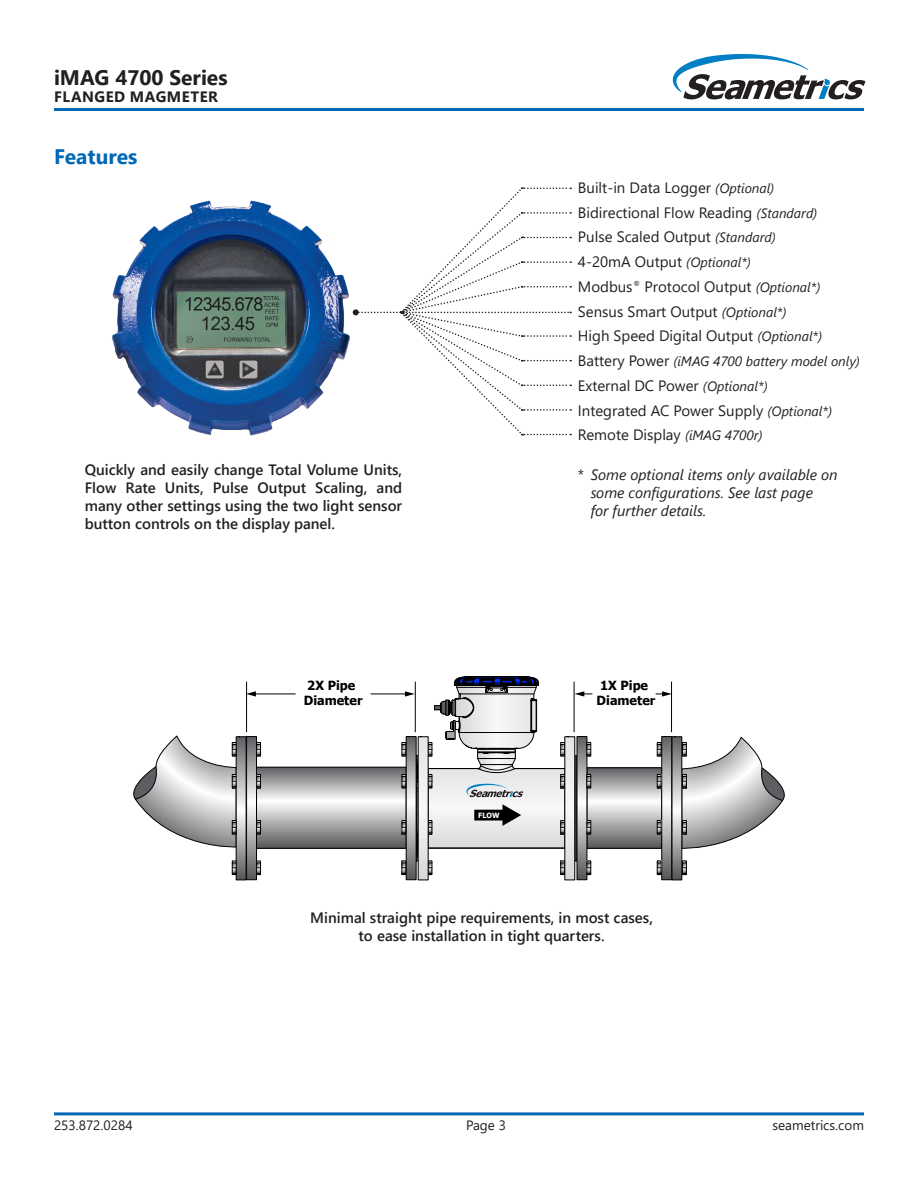
<style>
.page{position:relative;width:918px;height:1188px;background:#fff}
.page>*{position:absolute;margin:0;border:0;box-sizing:border-box;transform-origin:0 0}
.t1{font:700 21px "Segoe UI";color:#231f20}
.Heading_1{font:700 21px "Segoe UI";color:#0068b4}
.Feature_Callouts{font:15px "Segoe UI";color:#231f20}
.Main_Text{font:600 15px/18px "Segoe UI";color:#231f20;text-align:justify}
.t2{font:italic 15px "Segoe UI";color:#231f20}
.t3{font:700 15px "Segoe UI";letter-spacing:.035em;color:#231f20}
.Feature_Callouts-2{font:italic 13.5px "Segoe UI";color:#231f20}
.t4{font:13.5px "Segoe UI";color:#231f20}
.t5{font:700 12.6px/15.1px "Tahoma";color:#000}
.t6{font:700 7.2px "Tahoma";color:#fff}
.s1{font-style:italic;font-size:13.5px}
.s2{font-style:normal;font-size:15px}
</style>
<div class="page">
<hr style="left:54px;top:1112px;width:810px;height:3px;background:#0068b4">
<hr style="left:54px;top:108px;width:810px;height:3px;background:#0068b4">
<svg style="left:673px;top:54px;width:192px;height:45px"></svg>
<img style="left:112px;top:200px;width:241px;height:236px">
<svg style="left:133px;top:676px;width:652px;height:205px"></svg>
<svg style="left:353px;top:187px;width:218px;height:249px"></svg>
<h1 class="t1" style="left:54px;top:58px;width:175px">iMAG 4700 Series</h1>
<p class="t3" style="left:54px;top:82px;width:165px">FLANGED MAGMETER</p>
<p class="Heading_1" style="left:54px;top:137px;width:85px">Features</p>
<p class="Main_Text" style="left:85px;top:459px;width:319px">Quickly and easily change Total Volume Units, Flow Rate Units, Pulse Output Scaling, and many other settings using the two light sensor button controls on the display panel.</p>
<p class="Feature_Callouts" style="left:578px;top:173px;width:198px">Built-in Data Logger <span class="s1">(Optional)</span></p>
<p class="Feature_Callouts" style="left:578px;top:198px;width:241px">Bidirectional Flow Reading <span class="s1">(Standard)</span></p>
<p class="Feature_Callouts" style="left:578px;top:223px;width:200px">Pulse Scaled Output <span class="s1">(Standard)</span></p>
<p class="Feature_Callouts" style="left:578px;top:248px;width:175px">4-20mA Output <span class="s1">(Optional*)</span></p>
<p class="Feature_Callouts" style="left:578px;top:272px;width:244px">Modbus<sup>®</sup> Protocol Output <span class="s1">(Optional*)</span></p>
<p class="Feature_Callouts" style="left:578px;top:297px;width:210px">Sensus Smart Output <span class="s1">(Optional*)</span></p>
<p class="Feature_Callouts" style="left:578px;top:322px;width:246px">High Speed Digital Output <span class="s1">(Optional*)</span></p>
<p class="Feature_Callouts-2" style="left:578px;top:349px;width:284px"><span class="s2">Battery Power</span> (iMAG 4700 battery model only)</p>
<p class="Feature_Callouts" style="left:578px;top:371px;width:191px">External DC Power <span class="s1">(Optional*)</span></p>
<p class="Feature_Callouts" style="left:578px;top:396px;width:256px">Integrated AC Power Supply <span class="s1">(Optional*)</span></p>
<p class="Feature_Callouts" style="left:578px;top:421px;width:186px">Remote Display <span class="s1">(iMAG 4700r)</span></p>
<p class="t2" style="left:577px;top:460px;width:262px">* Some optional items only available on</p>
<p class="t2" style="left:591px;top:478px;width:224px">some configurations. See last page</p>
<p class="t2" style="left:591px;top:496px;width:117px">for further details.</p>
<p class="t5" style="left:304px;top:678px;width:60px">2X Pipe<br>Diameter</p>
<p class="t5" style="left:597px;top:678px;width:60px">1X Pipe<br>Diameter</p>
<p class="t6" style="left:478px;top:810px;width:23px">FLOW</p>
<p class="Main_Text" style="left:310px;top:907px;width:344px;text-align:center">Minimal straight pipe requirements, in most cases, to ease installation in tight quarters.</p>
<p class="t4" style="left:54px;top:1113px;width:80px">253.872.0284</p>
<p class="t4" style="left:466px;top:1113px;width:41px">Page 3</p>
<p class="t4" style="left:772px;top:1113px;width:93px">seametrics.com</p>
</div>
